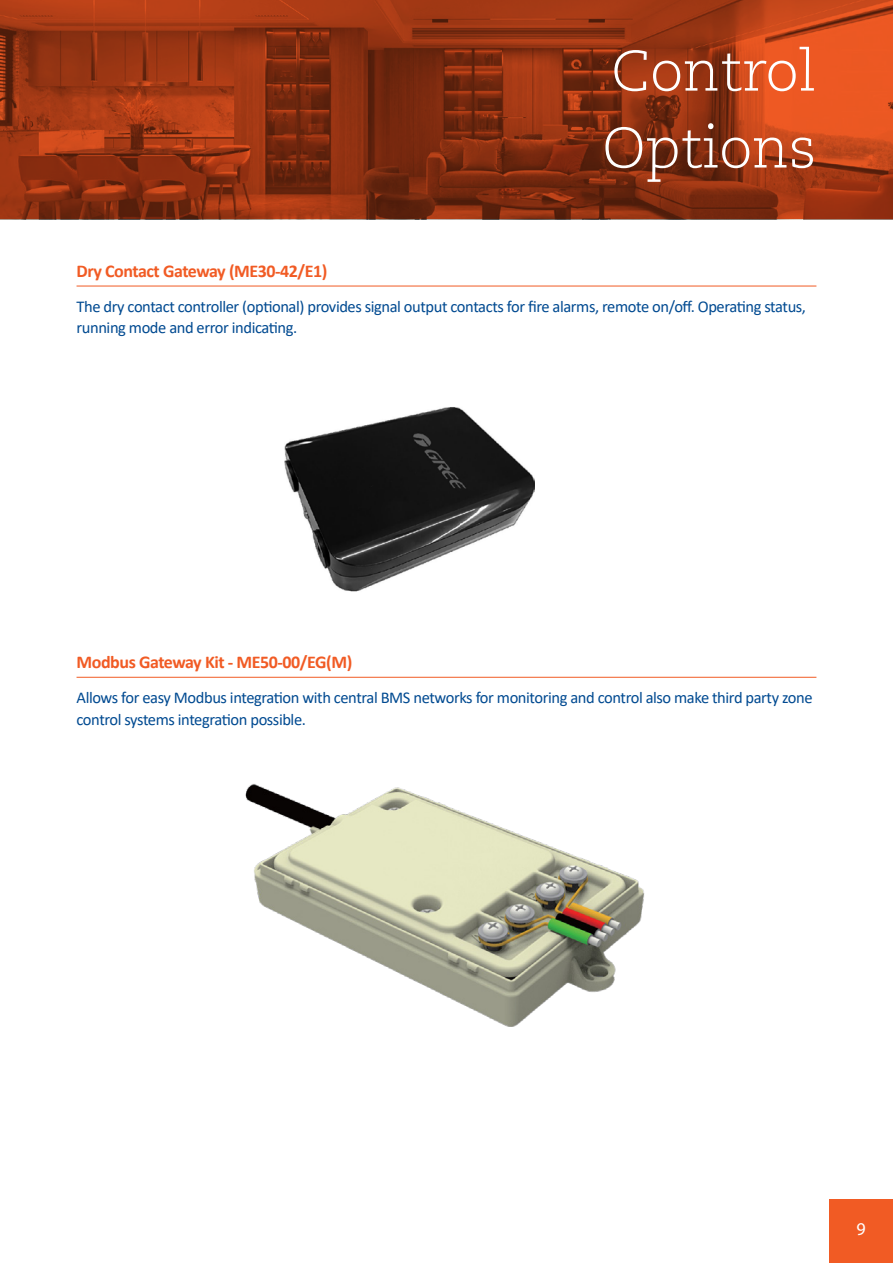
<style>
.page{position:relative;width:893px;height:1263px;background:#fff}
.page>*{position:absolute;margin:0;border:0;box-sizing:border-box;transform-origin:0 0}
.Title-New{font:300 57px "Caecilia LT Pro 45";color:#fff}
.Body_Subheading{font:700 18px "Calibri";letter-spacing:-.025em;color:#f15b24}
.t1{font:18px "Myriad Pro";color:#fff}
.Body_Copy{font:16.5px/21.8px "Calibri";letter-spacing:-.025em;color:#014a91}
</style>
<div class="page">
<img style="left:0;top:0;width:893px;height:219px">
<div style="left:829px;top:1199px;width:64px;height:64px;background:#f15b24"></div>
<hr style="left:77px;top:677px;width:739px;height:1px;background:#f15b24">
<img style="left:245px;top:784px;width:400px;height:243px">
<hr style="left:77px;top:286px;width:739px;height:1px;background:#f15b24">
<img style="left:285px;top:407px;width:250px;height:185px">
<p class="Title-New" style="left:611px;top:34px;width:207px">Control</p>
<p class="Title-New" style="left:602px;top:111px;width:216px">Options</p>
<p class="Body_Subheading" style="left:77px;top:258px;width:252px">Dry Contact Gateway (ME30-42/E1)</p>
<p class="Body_Copy" style="left:77px;top:295px;width:731px">The dry contact controller (optional) provides signal output contacts for fire alarms, remote on/off. Operating status, running mode and error indicating.</p>
<p class="Body_Subheading" style="left:77px;top:650px;width:277px">Modbus Gateway Kit - ME50-00/EG(M)</p>
<p class="Body_Copy" style="left:77px;top:686px;width:738px">Allows for easy Modbus integration with central BMS networks for monitoring and control also make third party zone control systems integration possible.</p>
<p class="t1" style="left:856px;top:1218px;width:11px">9</p>
</div>
